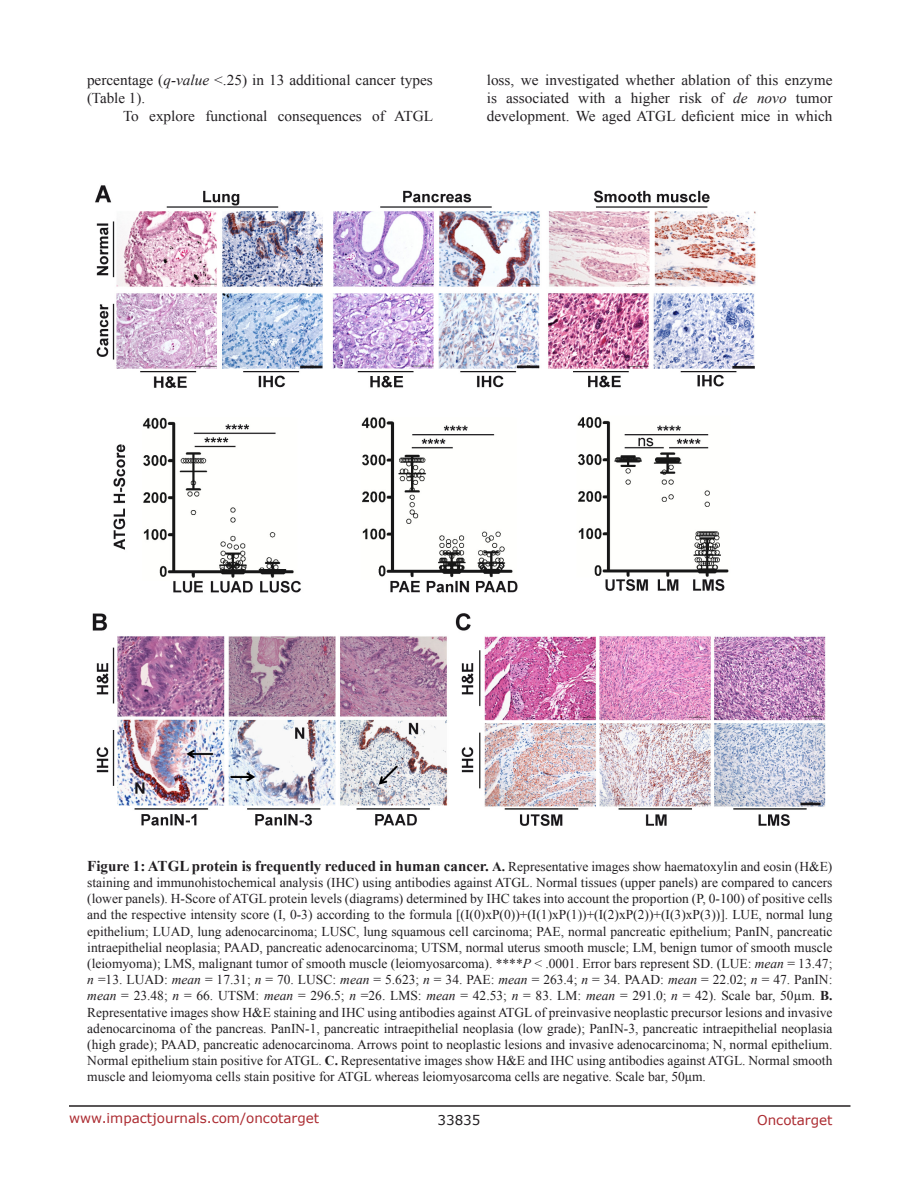
<style>
.page{position:relative;width:918px;height:1188px;background:#fff}
.page>*{position:absolute;margin:0;border:0;box-sizing:border-box;transform-origin:0 0}
.t1{font:15px/18px "Times New Roman";color:#221f22}
.t2{font:700 15px "Times New Roman";color:#221f22}
.t3{font:13.5px/16.2px "Times New Roman";color:#221f22;text-align:justify}
.t4{font:13.5px "Verdana";color:#ac2b31}
.t5{font:13.5px "Verdana";color:#221f22}
.s1{font-style:italic}
.s2{font-size:13.5px}
.s3{font-weight:400;font-size:13.5px}
.s4{font-weight:700}
</style>
<div class="page">
<hr style="left:69px;top:1105px;width:781px;height:2px;background:#231f20">
<img style="left:92px;top:185px;width:734px;height:641px">
<p class="t1" style="left:87px;top:71px;width:347px">percentage (<span class="s1">q-value</span> &lt;.25) in 13 additional cancer types (Table 1).</p>
<p class="t1" style="left:123px;top:107px;width:312px">To explore functional consequences of ATGL</p>
<p class="t1" style="left:487px;top:71px;width:347px;text-align:justify">loss, we investigated whether ablation of this enzyme is associated with a higher risk of <span class="s1">de novo</span> tumor development. We aged ATGL deficient mice in which</p>
<p class="t2" style="left:87px;top:855px;width:747px">Figure 1: ATGL protein is frequently reduced in human cancer. <span class="s2">A.</span> <span class="s3">Representative images show haematoxylin and eosin (H&amp;E)</span></p>
<p class="t3" style="left:87px;top:874px;width:747px">staining and immunohistochemical analysis (IHC) using antibodies against ATGL. Normal tissues (upper panels) are compared to cancers (lower panels). H-Score of ATGL protein levels (diagrams) determined by IHC takes into account the proportion (P, 0-100) of positive cells and the respective intensity score (I, 0-3) according to the formula [(I(0)xP(0))+(I(1)xP(1))+(I(2)xP(2))+(I(3)xP(3))]. LUE, normal lung epithelium; LUAD, lung adenocarcinoma; LUSC, lung squamous cell carcinoma; PAE, normal pancreatic epithelium; PanIN, pancreatic intraepithelial neoplasia; PAAD, pancreatic adenocarcinoma; UTSM, normal uterus smooth muscle; LM, benign tumor of smooth muscle (leiomyoma); LMS, malignant tumor of smooth muscle (leiomyosarcoma). ****<span class="s1">P</span> &lt; .0001. Error bars represent SD. (LUE: <span class="s1">mean</span> = 13.47; <span class="s1">n</span> =13. LUAD: <span class="s1">mean</span> = 17.31; <span class="s1">n</span> = 70. LUSC: <span class="s1">mean</span> = 5.623; <span class="s1">n</span> = 34. PAE: <span class="s1">mean</span> = 263.4; <span class="s1">n</span> = 34. PAAD: <span class="s1">mean</span> = 22.02; <span class="s1">n</span> = 47. PanIN: <span class="s1">mean</span> = 23.48; <span class="s1">n</span> = 66. UTSM: <span class="s1">mean</span> = 296.5; <span class="s1">n</span> =26. LMS: <span class="s1">mean</span> = 42.53; <span class="s1">n</span> = 83. LM: <span class="s1">mean</span> = 291.0; <span class="s1">n</span> = 42). Scale bar, 50µm. <span class="s4">B.<br></span>Representative images show H&amp;E staining and IHC using antibodies against ATGL of preinvasive neoplastic precursor lesions and invasive adenocarcinoma of the pancreas. PanIN-1, pancreatic intraepithelial neoplasia (low grade); PanIN-3, pancreatic intraepithelial neoplasia (high grade); PAAD, pancreatic adenocarcinoma. Arrows point to neoplastic lesions and invasive adenocarcinoma; N, normal epithelium.<br>Normal epithelium stain positive for ATGL. <span class="s4">C.</span> Representative images show H&amp;E and IHC using antibodies against ATGL. Normal smooth muscle and leiomyoma cells stain positive for ATGL whereas leiomyosarcoma cells are negative. Scale bar, 50μm.</p>
<p class="t4" style="left:69px;top:1109px;width:252px">www.impactjournals.com/oncotarget</p>
<p class="t5" style="left:438px;top:1111px;width:44px">33835</p>
<p class="t4" style="left:757px;top:1111px;width:77px">Oncotarget</p>
</div>
